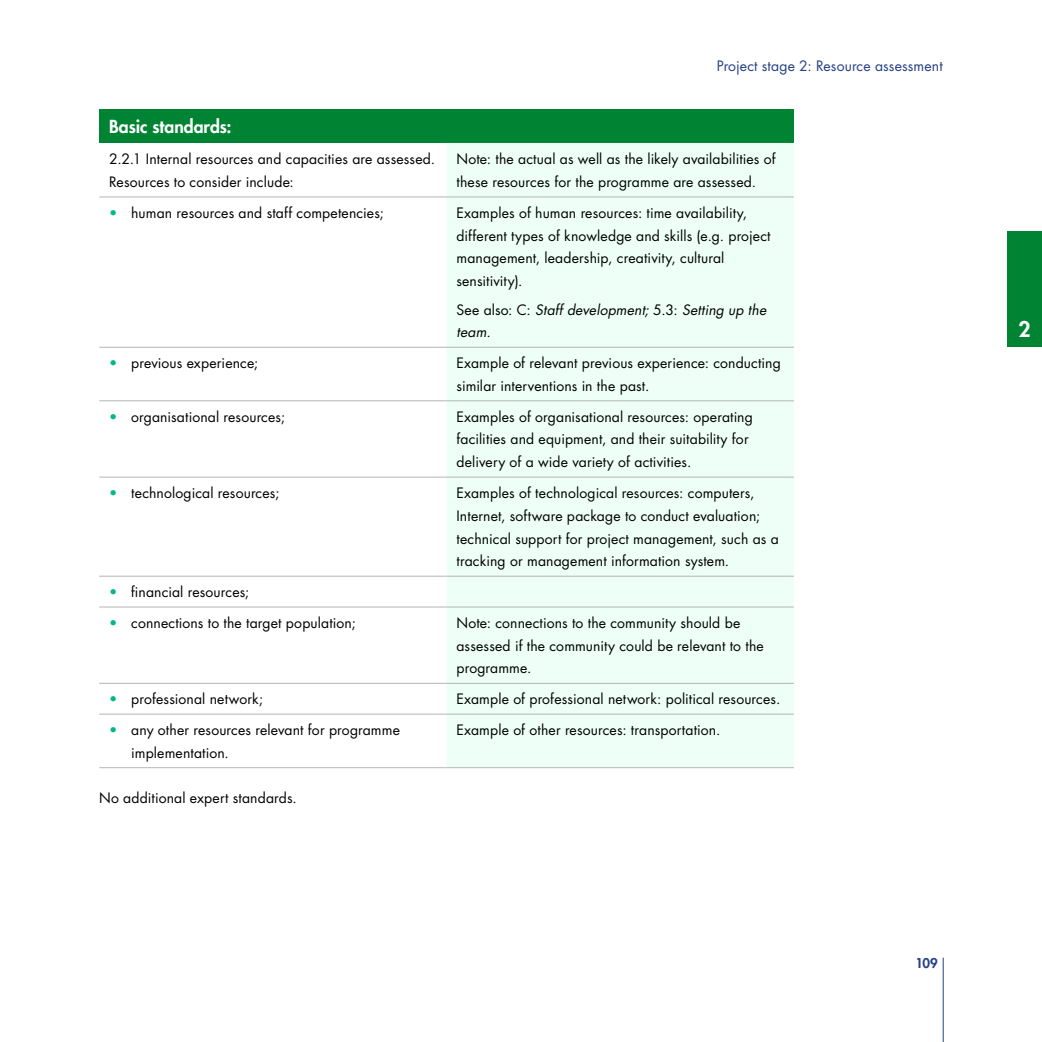
<style>
.page{position:relative;width:1042px;height:1042px;background:#fff}
.page>*{position:absolute;margin:0;border:0;box-sizing:border-box;transform-origin:0 0}
.t1{font:800 21px "Futura";color:#fff}
.Titulo_tabla_cpo_10{font:800 17.5px "Futura";letter-spacing:-.005em;color:#fff}
.Texto_tabla{font:14px/22.8px "Futura";letter-spacing:.01em;color:#000}
.Texto_tabla-2{font:italic 14px/22.8px "Futura";letter-spacing:.01em;color:#000}
.t2{font:14px "Futura";letter-spacing:.01em;color:#253f84}
.t3{font:800 13.12px "Futura";color:#253f84}
.s1{color:#04b688}
.s2{font-style:normal}
</style>
<div class="page">
<hr style="left:943px;top:957px;width:1px;height:85px;background:#253f84">
<div style="left:1007px;top:231px;width:35px;height:116px;background:#008332"></div>
<div style="left:99px;top:109px;width:695px;height:34px;background:#008332"></div>
<div style="left:446px;top:143px;width:348px;height:624px;background:#eefff8"></div>
<hr style="left:99px;top:196px;width:347px;height:1px;background:#b5b5b5">
<hr style="left:446px;top:196px;width:348px;height:1px;background:#b5b5b5">
<hr style="left:99px;top:347px;width:347px;height:1px;background:#b5b5b5">
<hr style="left:446px;top:347px;width:348px;height:1px;background:#b5b5b5">
<hr style="left:99px;top:400px;width:347px;height:1px;background:#b5b5b5">
<hr style="left:446px;top:400px;width:348px;height:1px;background:#b5b5b5">
<hr style="left:99px;top:477px;width:347px;height:1px;background:#b5b5b5">
<hr style="left:446px;top:477px;width:348px;height:1px;background:#b5b5b5">
<hr style="left:99px;top:576px;width:347px;height:1px;background:#b5b5b5">
<hr style="left:446px;top:576px;width:348px;height:1px;background:#b5b5b5">
<hr style="left:99px;top:606px;width:347px;height:1px;background:#b5b5b5">
<hr style="left:446px;top:606px;width:348px;height:1px;background:#b5b5b5">
<hr style="left:99px;top:683px;width:347px;height:1px;background:#b5b5b5">
<hr style="left:446px;top:683px;width:348px;height:1px;background:#b5b5b5">
<hr style="left:99px;top:714px;width:347px;height:1px;background:#b5b5b5">
<hr style="left:446px;top:714px;width:348px;height:1px;background:#b5b5b5">
<hr style="left:99px;top:767px;width:347px;height:1px;background:#b5b5b5">
<hr style="left:446px;top:767px;width:348px;height:1px;background:#b5b5b5">
<p class="t2" style="left:716px;top:56px;width:228px">Project stage 2: Resource assessment</p>
<p class="Titulo_tabla_cpo_10" style="left:109px;top:115px;width:124px">Basic standards:</p>
<p class="Texto_tabla" style="left:109px;top:148px;width:327px">2.2.1 Internal resources and capacities are assessed.<br>Resources to consider include:</p>
<p class="Texto_tabla" style="left:456px;top:148px;width:321px">Note: the actual as well as the likely availabilities of these resources for the programme are assessed.</p>
<p class="Texto_tabla" style="left:109px;top:201px;width:276px"><span class="s1">•</span> human resources and staff competencies;</p>
<p class="Texto_tabla" style="left:456px;top:201px;width:316px">Examples of human resources: time availability, different types of knowledge and skills (e.g. project management, leadership, creativity, cultural sensitivity).</p>
<p class="Texto_tabla-2" style="left:456px;top:298px;width:311px"><span class="s2">See also: C:</span> Staff development; <span class="s2">5.3:</span> Setting up the team.</p>
<p class="Texto_tabla" style="left:109px;top:351px;width:151px"><span class="s1">•</span> previous experience;</p>
<p class="Texto_tabla" style="left:456px;top:351px;width:326px">Example of relevant previous experience: conducting similar interventions in the past.</p>
<p class="Texto_tabla" style="left:109px;top:405px;width:177px"><span class="s1">•</span> organisational resources;</p>
<p class="Texto_tabla" style="left:456px;top:405px;width:298px">Examples of organisational resources: operating facilities and equipment, and their suitability for delivery of a wide variety of activities.</p>
<p class="Texto_tabla" style="left:109px;top:481px;width:172px"><span class="s1">•</span> technological resources;</p>
<p class="Texto_tabla" style="left:456px;top:481px;width:324px">Examples of technological resources: computers, Internet, software package to conduct evaluation; technical support for project management, such as a tracking or management information system.</p>
<p class="Texto_tabla" style="left:109px;top:580px;width:141px"><span class="s1">•</span> financial resources;</p>
<p class="Texto_tabla" style="left:109px;top:611px;width:248px"><span class="s1">•</span> connections to the target population;</p>
<p class="Texto_tabla" style="left:456px;top:611px;width:309px">Note: connections to the community should be assessed if the community could be relevant to the programme.</p>
<p class="Texto_tabla" style="left:109px;top:687px;width:155px"><span class="s1">•</span> professional network;</p>
<p class="Texto_tabla" style="left:456px;top:687px;width:325px">Example of professional network: political resources.</p>
<p class="Texto_tabla" style="left:131px;top:718px;width:270px;text-indent:-22px"><span class="s1">•</span> any other resources relevant for programme implementation.</p>
<p class="Texto_tabla" style="left:456px;top:718px;width:265px">Example of other resources: transportation.</p>
<p class="Texto_tabla" style="left:99px;top:786px;width:199px">No additional expert standards.</p>
<p class="t3" style="left:915px;top:954px;width:24px">109</p>
<h1 class="t1" style="left:1018px;top:316px;width:14px">2</h1>
</div>
